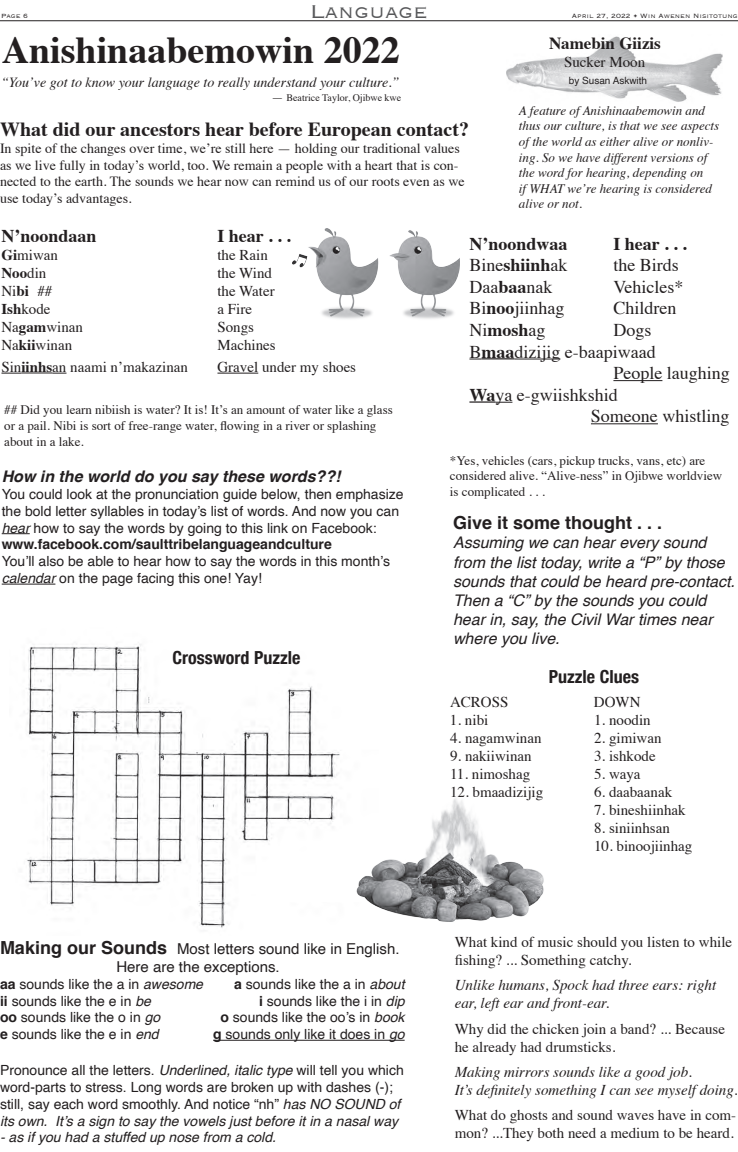
<style>
.page{position:relative;width:738px;height:1152px;background:#fff}
.page>*{position:absolute;margin:0;border:0;box-sizing:border-box;transform-origin:0 0}
.t1{font:700 38px "Times";color:#231f20}
.t2{font:300 24px "Copperplate";color:#57585a}
.t3{font:700 20px "Times";color:#231f20}
.t4{font:18px "Times";color:#231f20}
.t5{font:700 18px "Times";color:#231f20}
.t6{font:700 condensed 18px "Helvetica Neue";color:#231f20}
.t7{font:700 18px "Helvetica";color:#231f20}
.t8{font:700 17px "Times";color:#231f20}
.t9{font:italic 16px/19.2px "Helvetica";color:#231f20}
.t10{font:italic 700 16px "Helvetica";color:#231f20}
.t11{font:15px/18px "Times";color:#231f20}
.t12{font:italic 15px/18px "Times";color:#231f20}
.t13{font:15px/18px "Helvetica";color:#231f20;text-align:center}
.t14{font:700 15px "Times";color:#231f20}
.t15{font:14px/16.8px "Helvetica";color:#231f20}
.t16{font:14px/16.8px "Times";color:#231f20}
.t17{font:italic 14px "Times";color:#231f20}
.t18{font:italic 14px "Helvetica";color:#231f20}
.t19{font:13px/15.6px "Times";color:#231f20}
.t20{font:italic 13px/15.6px "Times";color:#231f20}
.t21{font:10px "Times";color:#231f20}
.t22{font:10px "Helvetica";color:#231f20}
.t23{font:300 8px "Copperplate";color:#231f20}
.s1{font-size:12px}
.s2{font-weight:700}
.s3{font-weight:400}
.s4{font-style:italic}
.s5{font-weight:700;font-size:18px}
</style>
<div class="page">
<img style="left:292px;top:229px;width:167px;height:90px">
<img style="left:507px;top:36px;width:216px;height:66px">
<hr style="left:0;top:20px;width:738px;height:1px;background:#231f20">
<hr style="left:213px;top:1040px;width:192px;height:1px;background:#231f20">
<svg style="left:1px;top:373px;width:20px;height:1px"></svg>
<hr style="left:21px;top:372px;width:31px;height:1px;background:#231f20">
<svg style="left:52px;top:373px;width:14px;height:1px"></svg>
<hr style="left:217px;top:373px;width:41px;height:1px;background:#231f20">
<svg style="left:469px;top:359px;width:12px;height:1px"></svg>
<hr style="left:481px;top:358px;width:33px;height:1px;background:#231f20">
<hr style="left:514px;top:359px;width:46px;height:1px;background:#231f20">
<hr style="left:613px;top:380px;width:49px;height:1px;background:#231f20">
<hr style="left:469px;top:401px;width:26px;height:2px;background:#231f20">
<svg style="left:495px;top:402px;width:17px;height:1px"></svg>
<hr style="left:591px;top:423px;width:67px;height:1px;background:#231f20">
<svg style="left:2px;top:533px;width:28px;height:1px"></svg>
<hr style="left:2px;top:584px;width:53px;height:1px;background:#231f20">
<img style="left:26px;top:644px;width:314px;height:284px">
<div style="left:265px;top:864px;width:123px;height:37px;background:#fff"></div>
<img style="left:356px;top:798px;width:188px;height:124px">
<p class="t23" style="left:1px;top:11px;width:29px">Page 6</p>
<h2 class="t2" style="left:310px;top:-4px;width:119px">Language</h2>
<p class="t23" style="left:572px;top:11px;width:167px">April 27, 2022 • Win Awenen Nisitotung</p>
<h1 class="t1" style="left:2px;top:14px;width:400px">Anishinaabemowin 2022</h1>
<p class="t17" style="left:1px;top:70px;width:400px">“You’ve got to know your language to really understand your culture.”</p>
<p class="t21" style="left:272px;top:88px;width:131px"><span class="s1">—</span> Beatrice Taylor, Ojibwe kwe</p>
<h3 class="t3" style="left:0;top:110px;width:471px">What did our ancestors hear before European contact?</h3>
<p class="t16" style="left:0;top:138px;width:466px">In spite of the changes over time, we’re still here — holding our traditional values as we live fully in today’s world, too. We remain a people with a heart that is con&shy;nected to the earth. The sounds we hear now can remind us of our roots even as we use today’s advantages.</p>
<p class="t8" style="left:549px;top:27px;width:113px">Namebin Giizis</p>
<p class="t11" style="left:564px;top:51px;width:83px">Sucker Moon</p>
<p class="t22" style="left:569px;top:72px;width:80px">by Susan Askwith</p>
<p class="t20" style="left:519px;top:102px;width:202px">A feature of Anishinaabemowin and thus our culture, is that we see aspects of the world as either alive or nonliv&shy;ing. So we have different versions of the word for hearing, depending on<br>if WHAT we’re hearing is considered alive or not.</p>
<p class="t5" style="left:1px;top:219px;width:97px">N’noondaan</p>
<p class="t5" style="left:217px;top:219px;width:75px">I hear . . .</p>
<p class="t11" style="left:1px;top:245px;width:58px"><span class="s2">Gi</span>miwan</p>
<p class="t11" style="left:217px;top:245px;width:52px">the Rain</p>
<p class="t14" style="left:1px;top:259px;width:46px">Noo<span class="s3">din</span></p>
<p class="t11" style="left:217px;top:263px;width:56px">the Wind</p>
<p class="t11" style="left:1px;top:281px;width:52px">Ni<span class="s2">bi</span> ##</p>
<p class="t11" style="left:217px;top:281px;width:59px">the Water</p>
<p class="t11" style="left:1px;top:299px;width:51px"><span class="s2">Ish</span>kode</p>
<p class="t11" style="left:217px;top:299px;width:36px">a Fire</p>
<p class="t11" style="left:1px;top:317px;width:83px">Na<span class="s2">gam</span>winan</p>
<p class="t11" style="left:217px;top:317px;width:38px">Songs</p>
<p class="t11" style="left:1px;top:335px;width:72px">Na<span class="s2">kii</span>winan</p>
<p class="t11" style="left:217px;top:335px;width:60px">Machines</p>
<p class="t11" style="left:1px;top:357px;width:188px">Sin<span class="s2">iinhs</span>an naami n’makazinan</p>
<p class="t11" style="left:217px;top:357px;width:140px">Gravel under my shoes</p>
<p class="t19" style="left:4px;top:401px;width:390px">## Did you learn nibiish is water? It is! It’s an amount of water like a glass or a pail. Nibi is sort of free-range water, flowing in a river or splashing about in a lake.</p>
<p class="t10" style="left:2px;top:463px;width:340px">How in the world do you say these words??!</p>
<p class="t15" style="left:2px;top:486px;width:403px">You could look at the pronunciation guide below, then emphasize the bold letter syllables in today’s list of words. And now you can <span class="s4">hear</span> how to say the words by going to this link on Facebook: <span class="s2">www.facebook.com/saulttribelanguageandculture</span></p>
<p class="t15" style="left:2px;top:553px;width:390px">You’ll also be able to hear how to say the words in this month’s <span class="s4">calendar</span> on the page facing this one! Yay!</p>
<p class="t6" style="left:173px;top:643px;width:129px">Crossword Puzzle</p>
<p class="t13" style="left:0;top:940px;width:401px"><span class="s5">Making our Sounds</span> Most letters sound like in English.<br>Here are the exceptions.</p>
<p class="t15" style="left:0;top:976px;width:205px"><span class="s2">aa</span> sounds like the a in <span class="s4">awesome</span></p>
<p class="t15" style="left:234px;top:976px;width:172px"><span class="s2">a</span> sounds like the a in <span class="s4">about</span></p>
<p class="t15" style="left:0;top:993px;width:152px"><span class="s2">ii</span> sounds like the e in <span class="s4">be</span></p>
<p class="t15" style="left:259px;top:993px;width:147px"><span class="s2">i</span> sounds like the i in <span class="s4">dip</span></p>
<p class="t15" style="left:0;top:1010px;width:162px"><span class="s2">oo</span> sounds like the o in <span class="s4">go</span></p>
<p class="t15" style="left:220px;top:1010px;width:186px"><span class="s2">o</span> sounds like the oo’s in <span class="s4">book</span></p>
<p class="t15" style="left:0;top:1026px;width:160px"><span class="s2">e</span> sounds like the e in <span class="s4">end</span></p>
<p class="t15" style="left:213px;top:1026px;width:193px"><span class="s2">g</span> sounds only like it does in <span class="s4">go</span></p>
<p class="t15" style="left:0;top:1062px;width:405px">Pronounce all the letters. <span class="s4">Underlined, italic type</span> will tell you which word-parts to stress. Long words are broken up with dashes (-); still, say each word smoothly. And notice “nh” <span class="s4">has NO SOUND of its own. It’s a sign to say the vowels just before it in a nasal way</span></p>
<p class="t18" style="left:0;top:1126px;width:278px">- as if you had a stuffed up nose from a cold.</p>
<p class="t5" style="left:469px;top:226px;width:100px">N’noondwaa</p>
<p class="t5" style="left:613px;top:226px;width:75px">I hear . . .</p>
<p class="t4" style="left:469px;top:248px;width:100px">Bine<span class="s2">shiinh</span>ak</p>
<p class="t4" style="left:613px;top:248px;width:67px">the Birds</p>
<p class="t4" style="left:469px;top:270px;width:84px">Daa<span class="s2">baa</span>nak</p>
<p class="t4" style="left:613px;top:270px;width:71px">Vehicles*</p>
<p class="t4" style="left:469px;top:292px;width:97px">Bi<span class="s2">noo</span>jiinhag</p>
<p class="t4" style="left:613px;top:292px;width:64px">Children</p>
<p class="t4" style="left:469px;top:313px;width:77px">Ni<span class="s2">mosh</span>ag</p>
<p class="t4" style="left:613px;top:313px;width:39px">Dogs</p>
<p class="t4" style="left:469px;top:335px;width:188px">B<span class="s2">maa</span>dizijig e-baapiwaad</p>
<p class="t4" style="left:613px;top:356px;width:118px">People laughing</p>
<p class="t4" style="left:469px;top:378px;width:150px"><span class="s2">Wa</span>ya e-gwiishkshid</p>
<p class="t4" style="left:591px;top:400px;width:140px">Someone whistling</p>
<p class="t19" style="left:450px;top:452px;width:274px">*Yes, vehicles (cars, pickup trucks, vans, etc) are considered alive. “Alive-ness” in Ojibwe worldview is complicated . . .</p>
<p class="t7" style="left:453px;top:508px;width:211px">Give it some thought . . .</p>
<p class="t9" style="left:453px;top:534px;width:283px">Assuming we can hear every sound from the list today, write a “P” by those sounds that could be heard pre-contact.<br>Then a “C” by the sounds you could hear in, say, the Civil War times near where you live.</p>
<p class="t6" style="left:549px;top:662px;width:92px">Puzzle Clues</p>
<p class="t11" style="left:450px;top:692px;width:60px">ACROSS</p>
<p class="t11" style="left:594px;top:692px;width:48px">DOWN</p>
<p class="t11" style="left:450px;top:710px;width:40px">1. nibi</p>
<p class="t11" style="left:594px;top:710px;width:58px">1. noodin</p>
<p class="t11" style="left:450px;top:728px;width:93px">4. nagamwinan</p>
<p class="t11" style="left:594px;top:728px;width:69px">2. gimiwan</p>
<p class="t11" style="left:450px;top:746px;width:83px">9. nakiiwinan</p>
<p class="t11" style="left:594px;top:746px;width:63px">3. ishkode</p>
<p class="t11" style="left:450px;top:764px;width:82px">11. nimoshag</p>
<p class="t11" style="left:594px;top:764px;width:48px">5. waya</p>
<p class="t11" style="left:450px;top:782px;width:95px">12. bmaadizijig</p>
<p class="t11" style="left:594px;top:782px;width:80px">6. daabaanak</p>
<p class="t11" style="left:594px;top:800px;width:93px">7. bineshiinhak</p>
<p class="t11" style="left:594px;top:818px;width:77px">8. siniinhsan</p>
<p class="t11" style="left:594px;top:836px;width:100px">10. binoojiinhag</p>
<p class="t11" style="left:455px;top:932px;width:279px">What kind of music should you listen to while fishing? ... Something catchy.</p>
<p class="t12" style="left:455px;top:976px;width:263px">Unlike humans, Spock had three ears: right ear, left ear and front-ear.</p>
<p class="t11" style="left:455px;top:1018px;width:272px">Why did the chicken join a band? ... Because he already had drumsticks.</p>
<p class="t12" style="left:455px;top:1062px;width:285px">Making mirrors sounds like a good job.<br>It’s definitely something I can see myself doing.</p>
<p class="t11" style="left:455px;top:1105px;width:283px">What do ghosts and sound waves have in com&shy;mon? ...They both need a medium to be heard.</p>
</div>
